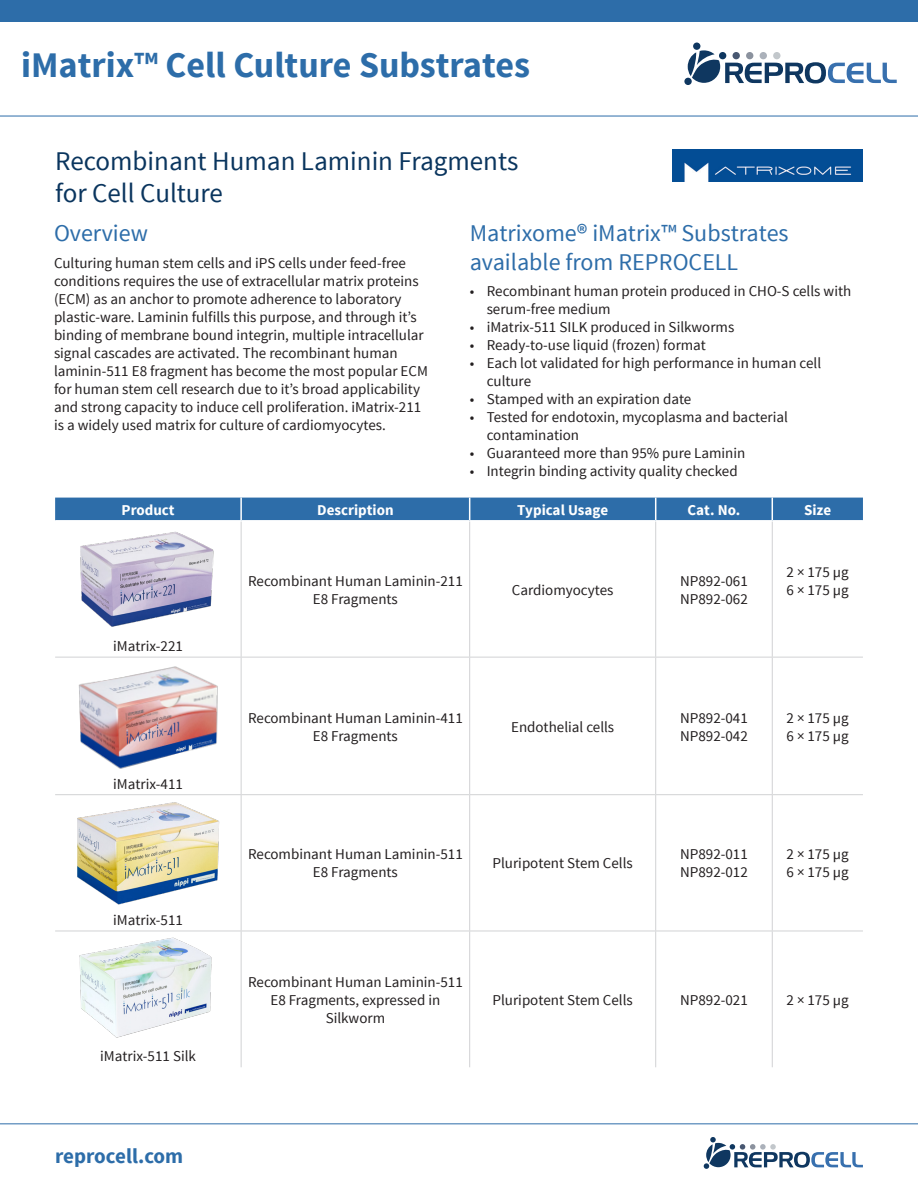
<style>
.page{position:relative;width:918px;height:1188px;background:#fff}
.page>*{position:absolute;margin:0;border:0;box-sizing:border-box;transform-origin:0 0}
.t1{font:700 36px "Source Sans Pro";color:#2d6da9}
.t2{font:27px/32.4px "Source Sans Pro";color:#0a355e}
.t3{font:24px/28.8px "Source Sans Pro";color:#2d6da9}
.t4{font:700 21px "Source Sans Pro";color:#2d6da9}
.t5{font:15px/18px "Source Sans Pro";color:#231f20}
.t6{font:700 15px "Source Sans Pro";color:#fff}
.s1{font-weight:600}
</style>
<div class="page">
<hr style="left:0;top:116px;width:918px;height:1px;background:#2d6da9">
<div style="left:0;top:0;width:918px;height:21px;background:#2d6da9"></div>
<hr style="left:0;top:1123px;width:918px;height:1px;background:#2d6da9">
<svg style="left:704px;top:1137px;width:159px;height:32px"></svg>
<div style="left:693px;top:43px;width:7px;height:7px;background:#0f3760;border-radius:50%"></div>
<div style="left:684px;top:78px;width:8px;height:7px;background:#0f3760;border-radius:50%"></div>
<svg style="left:688px;top:50px;width:209px;height:33px"></svg>
<div style="left:760px;top:52px;width:7px;height:7px;background:#abb1ba;border-radius:50%"></div>
<div style="left:746px;top:52px;width:7px;height:7px;background:#8b929e;border-radius:50%"></div>
<div style="left:733px;top:52px;width:7px;height:7px;background:#485771;border-radius:50%"></div>
<div style="left:773px;top:52px;width:8px;height:7px;background:#c2c7cb;border-radius:50%"></div>
<img style="left:673px;top:150px;width:190px;height:32px">
<div style="left:55px;top:498px;width:808px;height:22px;background:#2d6da9"></div>
<hr style="left:241px;top:522px;width:1px;height:135px;background:#d1d2d4">
<hr style="left:469px;top:522px;width:1px;height:135px;background:#d1d2d4">
<hr style="left:655px;top:522px;width:1px;height:135px;background:#d1d2d4">
<hr style="left:772px;top:522px;width:1px;height:135px;background:#d1d2d4">
<hr style="left:55px;top:657px;width:186px;height:1px;background:#d1d2d4">
<hr style="left:241px;top:657px;width:229px;height:1px;background:#d1d2d4">
<hr style="left:241px;top:658px;width:1px;height:136px;background:#d1d2d4">
<hr style="left:470px;top:657px;width:186px;height:1px;background:#d1d2d4">
<hr style="left:469px;top:658px;width:1px;height:136px;background:#d1d2d4">
<hr style="left:656px;top:657px;width:116px;height:1px;background:#d1d2d4">
<hr style="left:655px;top:658px;width:1px;height:136px;background:#d1d2d4">
<hr style="left:772px;top:657px;width:91px;height:1px;background:#d1d2d4">
<hr style="left:772px;top:658px;width:1px;height:136px;background:#d1d2d4">
<hr style="left:55px;top:794px;width:186px;height:1px;background:#d1d2d4">
<hr style="left:241px;top:794px;width:229px;height:1px;background:#d1d2d4">
<hr style="left:241px;top:795px;width:1px;height:136px;background:#d1d2d4">
<hr style="left:470px;top:794px;width:186px;height:1px;background:#d1d2d4">
<hr style="left:469px;top:795px;width:1px;height:136px;background:#d1d2d4">
<hr style="left:656px;top:794px;width:116px;height:1px;background:#d1d2d4">
<hr style="left:655px;top:795px;width:1px;height:136px;background:#d1d2d4">
<hr style="left:772px;top:794px;width:91px;height:1px;background:#d1d2d4">
<hr style="left:772px;top:795px;width:1px;height:136px;background:#d1d2d4">
<hr style="left:55px;top:931px;width:186px;height:1px;background:#d1d2d4">
<hr style="left:241px;top:931px;width:229px;height:1px;background:#d1d2d4">
<hr style="left:241px;top:931px;width:1px;height:136px;background:#d1d2d4">
<hr style="left:470px;top:931px;width:186px;height:1px;background:#d1d2d4">
<hr style="left:469px;top:931px;width:1px;height:136px;background:#d1d2d4">
<hr style="left:656px;top:931px;width:116px;height:1px;background:#d1d2d4">
<hr style="left:655px;top:931px;width:1px;height:136px;background:#d1d2d4">
<hr style="left:772px;top:931px;width:91px;height:1px;background:#d1d2d4">
<hr style="left:772px;top:931px;width:1px;height:136px;background:#d1d2d4">
<img style="left:80px;top:531px;width:134px;height:96px">
<img style="left:78px;top:666px;width:140px;height:103px">
<img style="left:77px;top:802px;width:143px;height:103px">
<img style="left:79px;top:937px;width:133px;height:101px">
<p class="t1" style="left:21px;top:42px;width:510px">iMatrix<span class="s1">™</span> Cell Culture Substrates</p>
<p class="t2" style="left:55px;top:145px;width:465px">Recombinant Human Laminin Fragments for Cell Culture</p>
<p class="t3" style="left:54px;top:219px;width:96px">Overview</p>
<p class="t5" style="left:54px;top:254px;width:375px">Culturing human stem cells and iPS cells under feed-free conditions requires the use of extracellular matrix proteins (ECM) as an anchor to promote adherence to laboratory plastic-ware. Laminin fulfills this purpose, and through it’s binding of membrane bound integrin, multiple intracellular signal cascades are activated. The recombinant human laminin-511 E8 fragment has become the most popular ECM for human stem cell research due to it’s broad applicability and strong capacity to induce cell proliferation. iMatrix-211 is a widely used matrix for culture of cardiomyocytes.</p>
<p class="t3" style="left:470px;top:219px;width:321px">Matrixome<span class="s1">®</span> iMatrix™ Substrates available from REPROCELL</p>
<p class="t5" style="left:487px;top:283px;width:366px;text-indent:-17px">• Recombinant human protein produced in CHO-S cells with serum-free medium</p>
<p class="t5" style="left:470px;top:319px;width:266px">• iMatrix-511 SILK produced in Silkworms</p>
<p class="t5" style="left:470px;top:337px;width:238px">• Ready-to-use liquid (frozen) format</p>
<p class="t5" style="left:487px;top:355px;width:336px;text-indent:-17px">• Each lot validated for high performance in human cell culture</p>
<p class="t5" style="left:470px;top:391px;width:223px">• Stamped with an expiration date</p>
<p class="t5" style="left:487px;top:409px;width:303px;text-indent:-17px">• Tested for endotoxin, mycoplasma and bacterial contamination</p>
<p class="t5" style="left:470px;top:445px;width:277px">• Guaranteed more than 95% pure Laminin</p>
<p class="t5" style="left:470px;top:463px;width:270px">• Integrin binding activity quality checked</p>
<p class="t6" style="left:122px;top:500px;width:55px">Product</p>
<p class="t6" style="left:317px;top:500px;width:78px">Description</p>
<p class="t6" style="left:517px;top:500px;width:92px">Typical Usage</p>
<p class="t6" style="left:688px;top:500px;width:54px">Cat. No.</p>
<p class="t6" style="left:804px;top:500px;width:28px">Size</p>
<p class="t5" style="left:113px;top:637px;width:71px">iMatrix-221</p>
<p class="t5" style="left:113px;top:775px;width:71px">iMatrix-411</p>
<p class="t5" style="left:113px;top:911px;width:71px">iMatrix-511</p>
<p class="t5" style="left:100px;top:1048px;width:97px">iMatrix-511 Silk</p>
<p class="t4" style="left:55px;top:1143px;width:130px">reprocell.com</p>
<p class="t5" style="left:248px;top:572px;width:216px;text-align:center">Recombinant Human Laminin-211<br>E8 Fragments</p>
<p class="t5" style="left:512px;top:581px;width:103px">Cardiomyocytes</p>
<p class="t5" style="left:680px;top:572px;width:69px">NP892-061<br>NP892-062</p>
<p class="t5" style="left:787px;top:563px;width:64px">2 × 175 µg<br>6 × 175 µg</p>
<p class="t5" style="left:248px;top:709px;width:216px;text-align:center">Recombinant Human Laminin-411<br>E8 Fragments</p>
<p class="t5" style="left:511px;top:718px;width:105px">Endothelial cells</p>
<p class="t5" style="left:680px;top:709px;width:69px">NP892-041<br>NP892-042</p>
<p class="t5" style="left:787px;top:709px;width:64px">2 × 175 µg<br>6 × 175 µg</p>
<p class="t5" style="left:248px;top:846px;width:216px;text-align:center">Recombinant Human Laminin-511<br>E8 Fragments</p>
<p class="t5" style="left:492px;top:855px;width:142px">Pluripotent Stem Cells</p>
<p class="t5" style="left:680px;top:846px;width:69px">NP892-011<br>NP892-012</p>
<p class="t5" style="left:787px;top:846px;width:64px">2 × 175 µg<br>6 × 175 µg</p>
<p class="t5" style="left:248px;top:973px;width:216px;text-align:center">Recombinant Human Laminin-511<br>E8 Fragments, expressed in<br>Silkworm</p>
<p class="t5" style="left:492px;top:991px;width:142px">Pluripotent Stem Cells</p>
<p class="t5" style="left:680px;top:991px;width:69px">NP892-021</p>
<p class="t5" style="left:787px;top:991px;width:64px">2 × 175 µg</p>
</div>
